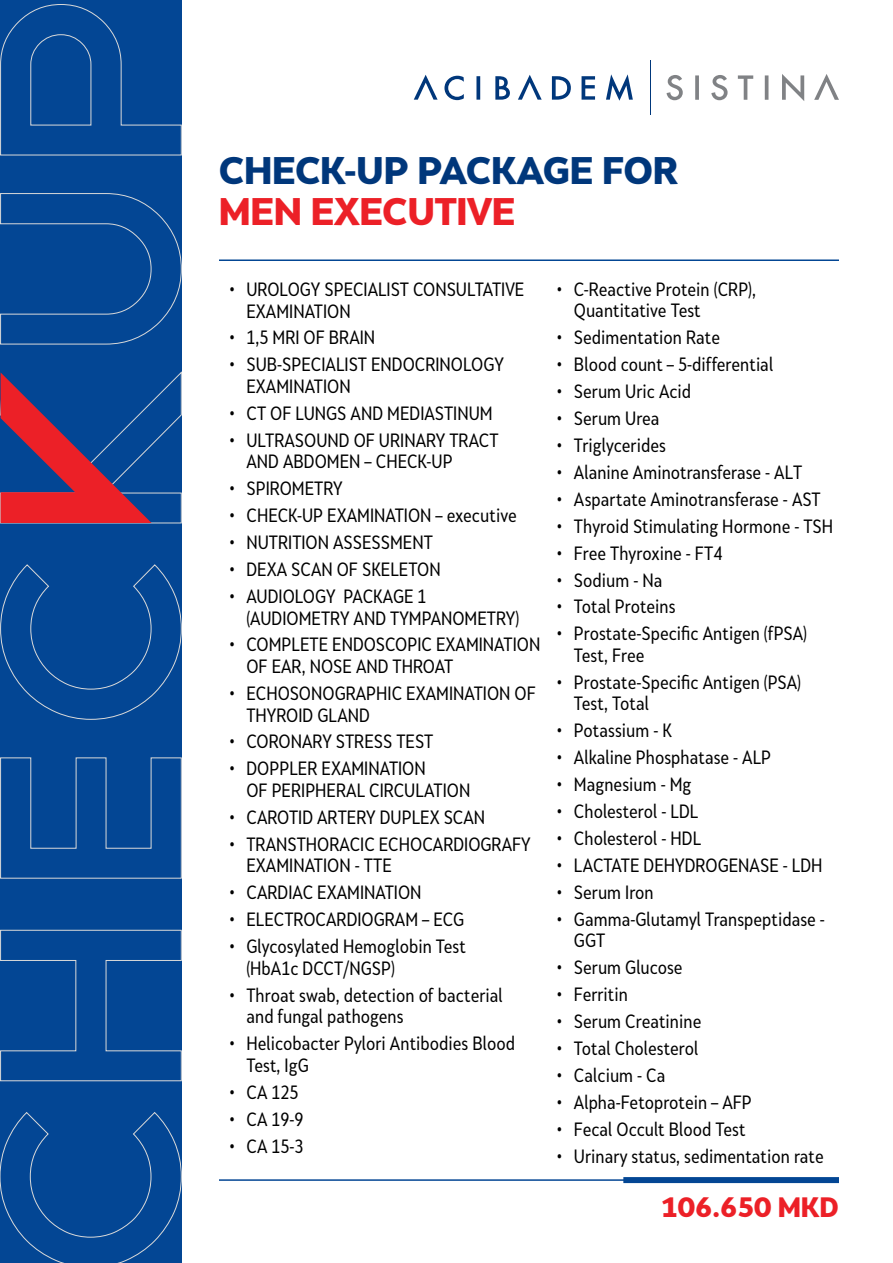
<style>
.page{position:relative;width:893px;height:1263px;background:#fff}
.page>*{position:absolute;margin:0;border:0;box-sizing:border-box;transform-origin:0 0}
.t1{font:900 36px "Skola Sans";letter-spacing:-.01em;color:#00377b}
.t2{font:900 36px "Skola Sans";letter-spacing:-.01em;color:#ec2027}
.t3{font:900 26.25px "Skola Sans";letter-spacing:-.01em;color:#ec2027}
.t4{font:18px/21.6px "Skola Sans Cn";color:#000}
</style>
<div class="page">
<div style="left:0;top:0;width:181px;height:1263px;background:#034694"></div>
<svg style="left:0;top:1111px;width:182px;height:152px"></svg>
<svg style="left:0;top:929px;width:182px;height:152px"></svg>
<svg style="left:0;top:757px;width:182px;height:122px"></svg>
<svg style="left:0;top:564px;width:182px;height:156px"></svg>
<svg style="left:0;top:193px;width:182px;height:152px"></svg>
<svg style="left:0;top:4px;width:182px;height:152px"></svg>
<svg style="left:0;top:371px;width:182px;height:153px"></svg>
<hr style="left:219px;top:1179px;width:620px;height:2px;background:#034694">
<hr style="left:219px;top:259px;width:620px;height:2px;background:#034694">
<div style="left:623px;top:1177px;width:216px;height:6px;background:#034694"></div>
<svg style="left:667px;top:74px;width:172px;height:27px"></svg>
<svg style="left:414px;top:74px;width:219px;height:27px"></svg>
<hr style="left:650px;top:60px;width:1px;height:55px;background:#00377b">
<h1 class="t1" style="left:219px;top:148px;width:461px">CHECK-UP PACKAGE FOR</h1>
<h1 class="t2" style="left:219px;top:189px;width:298px">MEN EXECUTIVE</h1>
<p class="t4" style="left:246px;top:278px;width:279px;text-indent:-17px">• UROLOGY SPECIALIST CONSULTATIVE<br>EXAMINATION</p>
<p class="t4" style="left:229px;top:327px;width:147px">• 1,5 MRI OF BRAIN</p>
<p class="t4" style="left:246px;top:354px;width:259px;text-indent:-17px">• SUB-SPECIALIST ENDOCRINOLOGY<br>EXAMINATION</p>
<p class="t4" style="left:229px;top:402px;width:265px">• CT OF LUNGS AND MEDIASTINUM</p>
<p class="t4" style="left:246px;top:429px;width:254px;text-indent:-17px">• ULTRASOUND OF URINARY TRACT<br>AND ABDOMEN – CHECK-UP</p>
<p class="t4" style="left:229px;top:478px;width:115px">• SPIROMETRY</p>
<p class="t4" style="left:229px;top:505px;width:289px">• CHECK-UP EXAMINATION – executive</p>
<p class="t4" style="left:229px;top:531px;width:205px">• NUTRITION ASSESSMENT</p>
<p class="t4" style="left:229px;top:558px;width:213px">• DEXA SCAN OF SKELETON</p>
<p class="t4" style="left:246px;top:585px;width:274px;text-indent:-17px">• AUDIOLOGY PACKAGE 1 (AUDIOMETRY AND TYMPANOMETRY)</p>
<p class="t4" style="left:246px;top:634px;width:295px;text-indent:-17px">• COMPLETE ENDOSCOPIC EXAMINATION<br>OF EAR, NOSE AND THROAT</p>
<p class="t4" style="left:246px;top:682px;width:291px;text-indent:-17px">• ECHOSONOGRAPHIC EXAMINATION OF<br>THYROID GLAND</p>
<p class="t4" style="left:229px;top:731px;width:205px">• CORONARY STRESS TEST</p>
<p class="t4" style="left:246px;top:758px;width:225px;text-indent:-17px">• DOPPLER EXAMINATION<br>OF PERIPHERAL CIRCULATION</p>
<p class="t4" style="left:229px;top:806px;width:257px">• CAROTID ARTERY DUPLEX SCAN</p>
<p class="t4" style="left:246px;top:833px;width:286px;text-indent:-17px">• TRANSTHORACIC ECHOCARDIOGRAFY<br>EXAMINATION - TTE</p>
<p class="t4" style="left:229px;top:882px;width:194px">• CARDIAC EXAMINATION</p>
<p class="t4" style="left:229px;top:909px;width:236px">• ELECTROCARDIOGRAM – ECG</p>
<p class="t4" style="left:246px;top:935px;width:221px;text-indent:-17px">• Glycosylated Hemoglobin Test (HbA1c DCCT/NGSP)</p>
<p class="t4" style="left:246px;top:984px;width:258px;text-indent:-17px">• Throat swab, detection of bacterial and fungal pathogens</p>
<p class="t4" style="left:246px;top:1032px;width:270px;text-indent:-17px">• Helicobacter Pylori Antibodies Blood<br>Test, IgG</p>
<p class="t4" style="left:229px;top:1081px;width:71px">• CA 125</p>
<p class="t4" style="left:229px;top:1108px;width:76px">• CA 19-9</p>
<p class="t4" style="left:229px;top:1135px;width:76px">• CA 15-3</p>
<p class="t4" style="left:574px;top:278px;width:184px;text-indent:-17px">• C-Reactive Protein (CRP),<br>Quantitative Test</p>
<p class="t4" style="left:557px;top:327px;width:165px">• Sedimentation Rate</p>
<p class="t4" style="left:557px;top:354px;width:218px">• Blood count – 5-differential</p>
<p class="t4" style="left:557px;top:380px;width:136px">• Serum Uric Acid</p>
<p class="t4" style="left:557px;top:407px;width:104px">• Serum Urea</p>
<p class="t4" style="left:557px;top:434px;width:110px">• Triglycerides</p>
<p class="t4" style="left:557px;top:461px;width:247px">• Alanine Aminotransferase - АLТ</p>
<p class="t4" style="left:557px;top:488px;width:265px">• Aspartate Aminotransferase - AST</p>
<p class="t4" style="left:557px;top:515px;width:278px">• Thyroid Stimulating Hormone - TSH</p>
<p class="t4" style="left:557px;top:542px;width:167px">• Free Thyroxine - FT4</p>
<p class="t4" style="left:557px;top:569px;width:107px">• Sodium - Na</p>
<p class="t4" style="left:557px;top:596px;width:120px">• Total Proteins</p>
<p class="t4" style="left:574px;top:623px;width:235px;text-indent:-17px">• Prostate-Specific Antigen (fPSA)<br>Test, Free</p>
<p class="t4" style="left:574px;top:671px;width:229px;text-indent:-17px">• Prostate-Specific Antigen (PSA)<br>Test, Total</p>
<p class="t4" style="left:557px;top:720px;width:117px">• Potassium - K</p>
<p class="t4" style="left:557px;top:747px;width:216px">• Alkaline Phosphatase - АLP</p>
<p class="t4" style="left:557px;top:774px;width:136px">• Magnesium - Мg</p>
<p class="t4" style="left:557px;top:800px;width:143px">• Cholesterol - LDL</p>
<p class="t4" style="left:557px;top:827px;width:146px">• Cholesterol - HDL</p>
<p class="t4" style="left:557px;top:854px;width:267px">• LACTATE DEHYDROGENASE - LDH</p>
<p class="t4" style="left:557px;top:881px;width:98px">• Serum Iron</p>
<p class="t4" style="left:574px;top:908px;width:252px;text-indent:-17px">• Gamma-Glutamyl Transpeptidase -<br>GGT</p>
<p class="t4" style="left:557px;top:957px;width:127px">• Serum Glucose</p>
<p class="t4" style="left:557px;top:983px;width:73px">• Ferritin</p>
<p class="t4" style="left:557px;top:1010px;width:146px">• Serum Creatinine</p>
<p class="t4" style="left:557px;top:1037px;width:143px">• Total Cholesterol</p>
<p class="t4" style="left:557px;top:1064px;width:110px">• Calcium - Ca</p>
<p class="t4" style="left:557px;top:1091px;width:196px">• Alpha-Fetoprotein – AFP</p>
<p class="t4" style="left:557px;top:1118px;width:190px">• Fecal Occult Blood Test</p>
<p class="t4" style="left:557px;top:1145px;width:268px">• Urinary status, sedimentation rate</p>
<h2 class="t3" style="left:661px;top:1191px;width:180px">106.650 MKD</h2>
</div>
